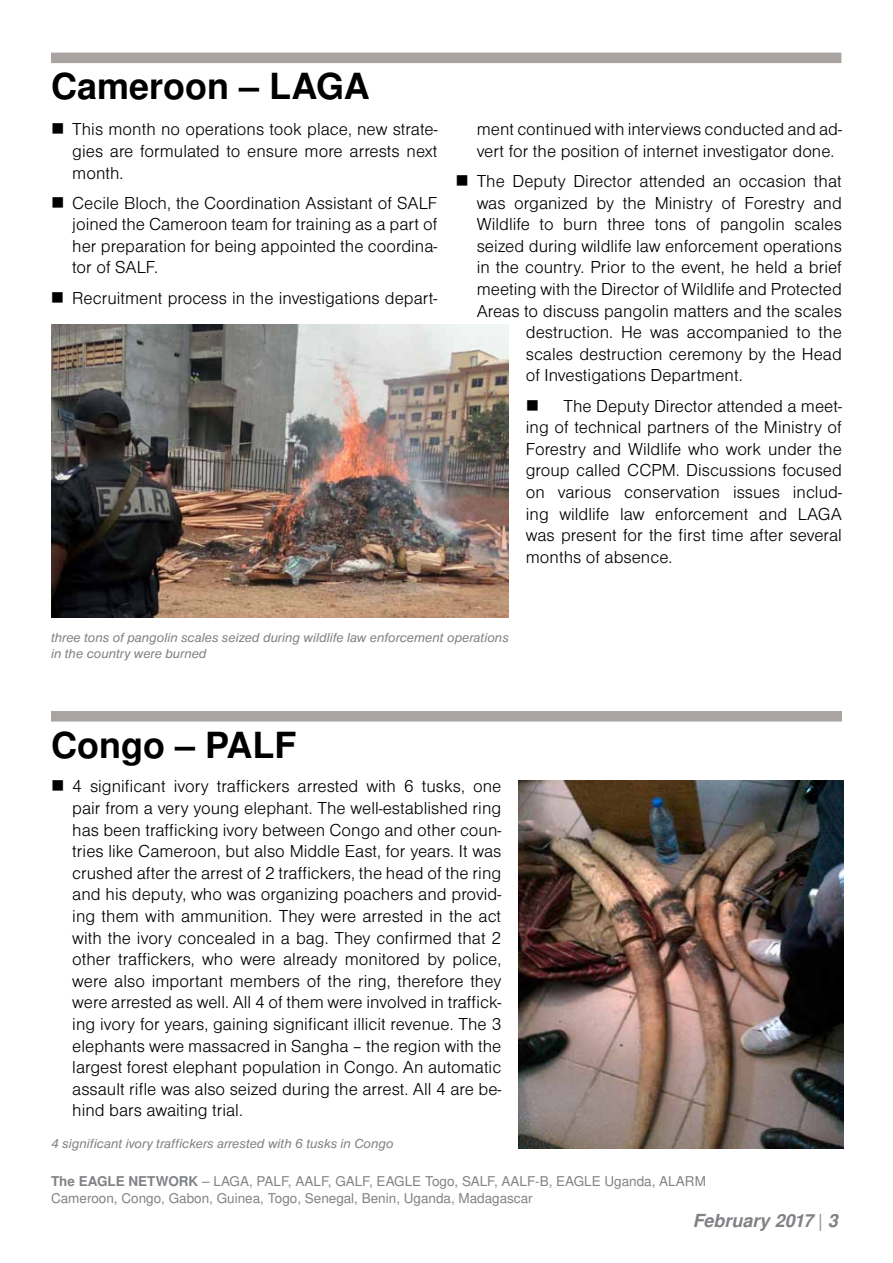
<style>
.page{position:relative;width:893px;height:1263px;background:#fff}
.page>*{position:absolute;margin:0;border:0;box-sizing:border-box;transform-origin:0 0}
.t1{font:700 36px "Nimbus Sans LOT";color:#000}
.t2{font:18px/21.6px "Nimbus Sans DOT Ligh";color:#000;text-align:justify}
.t3{font:italic 700 18px "Nimbus Sans LOT";color:#808285}
.t4{font:italic 13.5px/16.2px "Nimbus Sans DOT";color:#808285}
.t5{font:13.5px/16.2px "Nimbus Sans LOT";color:#808285}
.s1{font-weight:700}
.s2{font-weight:400;font-style:normal}
</style>
<div class="page">
<div style="left:51px;top:53px;width:790px;height:10px;background:#a9a3a1"></div>
<img style="left:52px;top:324px;width:457px;height:293px">
<div style="left:51px;top:711px;width:791px;height:10px;background:#a9a3a1"></div>
<img style="left:518px;top:780px;width:325px;height:368px">
<h1 class="t1" style="left:51px;top:65px;width:320px">Cameroon – LAGA</h1>
<p class="t2" style="left:72px;top:119px;width:367px">This month no operations took place, new strate&shy;gies are formulated to ensure more arrests next month.</p>
<p class="t2" style="left:72px;top:192px;width:367px">Cecile Bloch, the Coordination Assistant of SALF joined the Cameroon team for training as a part of her preparation for being appointed the coordina&shy;tor of SALF.</p>
<p class="t2" style="left:72px;top:287px;width:367px">Recruitment process in the investigations depart-</p>
<p class="t2" style="left:477px;top:119px;width:367px">ment continued with interviews conducted and ad&shy;vert for the position of internet investigator done.</p>
<p class="t2" style="left:477px;top:170px;width:367px">The Deputy Director attended an occasion that</p>
<p class="t2" style="left:477px;top:192px;width:367px">was organized by the Ministry of Forestry and</p>
<p class="t2" style="left:477px;top:214px;width:367px">Wildlife to burn three tons of pangolin scales</p>
<p class="t2" style="left:477px;top:235px;width:367px">seized during wildlife law enforcement operations</p>
<p class="t2" style="left:477px;top:257px;width:367px">in the country. Prior to the event, he held a brief</p>
<p class="t2" style="left:477px;top:278px;width:367px">meeting with the Director of Wildlife and Protected</p>
<p class="t2" style="left:477px;top:300px;width:367px">Areas to discuss pangolin matters and the scales</p>
<p class="t2" style="left:526px;top:322px;width:318px">destruction. He was accompanied to the</p>
<p class="t2" style="left:526px;top:343px;width:318px">scales destruction ceremony by the Head</p>
<p class="t2" style="left:526px;top:365px;width:218px">of Investigations Department.</p>
<p class="t2" style="left:526px;top:395px;width:318px;text-indent:38px">The Deputy Director attended a meet&shy;ing of technical partners of the Ministry of Forestry and Wildlife who work under the group called CCPM. Discussions focused on various conservation issues includ&shy;ing wildlife law enforcement and LAGA was present for the first time after several months of absence.</p>
<p class="t4" style="left:51px;top:629px;width:459px">three tons of pangolin scales seized during wildlife law enforcement operations in the country were burned</p>
<h1 class="t1" style="left:51px;top:723px;width:247px">Congo – PALF</h1>
<p class="t2" style="left:72px;top:776px;width:431px">4 significant ivory traffickers arrested with 6 tusks, one pair from a very young elephant. The well-established ring has been trafficking ivory between Congo and other coun&shy;tries like Cameroon, but also Middle East, for years. It was crushed after the arrest of 2 traffickers, the head of the ring and his deputy, who was organizing poachers and provid&shy;ing them with ammunition. They were arrested in the act with the ivory concealed in a bag. They confirmed that 2 other traffickers, who were already monitored by police, were also important members of the ring, therefore they were arrested as well. All 4 of them were involved in traffick&shy;ing ivory for years, gaining significant illicit revenue. The 3 elephants were massacred in Sangha – the region with the largest forest elephant population in Congo. An automatic assault rifle was also seized during the arrest. All 4 are be&shy;hind bars awaiting trial.</p>
<p class="t4" style="left:51px;top:1136px;width:344px">4 significant ivory traffickers arrested with 6 tusks in Congo</p>
<p class="t5" style="left:51px;top:1174px;width:656px"><span class="s1">The EAGLE NETWORK</span> – LAGA, PALF, AALF, GALF, EAGLE Togo, SALF, AALF-B, EAGLE Uganda, ALARM<br>Cameroon, Congo, Gabon, Guinea, Togo, Senegal, Benin, Uganda, Madagascar</p>
<p class="t3" style="left:693px;top:1210px;width:146px">February 2017 <span class="s2">|</span> 3</p>
</div>
